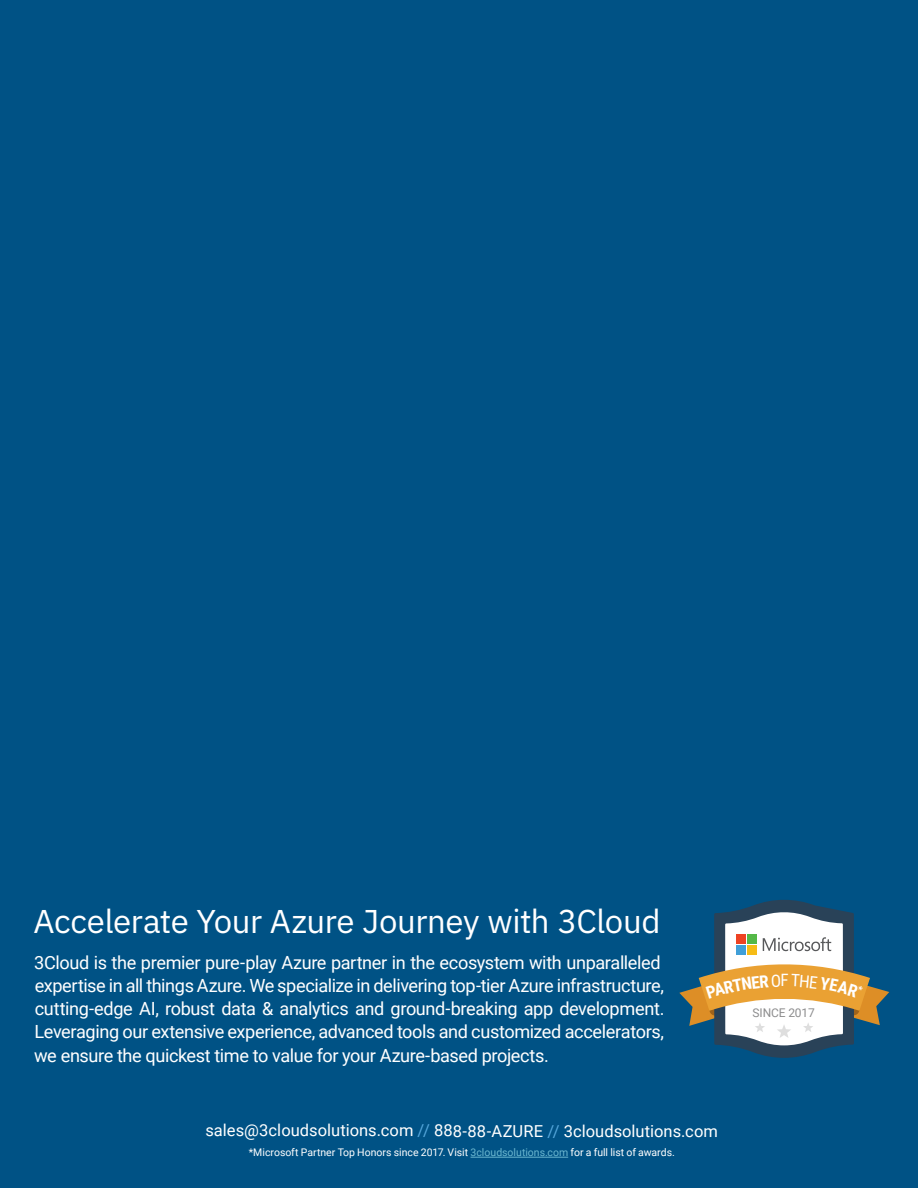
<style>
.page{position:relative;width:918px;height:1188px;background:#005285}
.page>*{position:absolute;margin:0;border:0;box-sizing:border-box;transform-origin:0 0}
.t1{font:33px "IBM Plex Sans";letter-spacing:-.015em;color:#fff}
.t2{font:18.15px/23.1px "Roboto";letter-spacing:-.025em;color:#fff}
.t3{font:17.1px "Roboto Condensed";color:#fff}
.t4{font:16.5px "Roboto";color:#fff}
.t5{font:12px "Roboto";letter-spacing:-.01em;color:#8d8d8e}
.t6{font:10.5px "Roboto";color:#fff}
.s1{color:#55a7dc}
.s2{color:#6bb7d0}
</style>
<div class="page">
<hr style="left:471px;top:1157px;width:97px;height:1px;background:#6bb7d0">
<svg style="left:679px;top:900px;width:210px;height:158px"></svg>
<h1 class="t1" style="left:33px;top:896px;width:629px">Accelerate Your Azure Journey with 3Cloud</h1>
<p class="t2" style="left:34px;top:951px;width:632px">3Cloud is the premier pure-play Azure partner in the ecosystem with unparalleled expertise in all things Azure. We specialize in delivering top-tier Azure infrastructure, cutting-edge AI, robust data &amp; analytics and ground-breaking app development.<br>Leveraging our extensive experience, advanced tools and customized accelerators, we ensure the quickest time to value for your Azure-based projects.</p>
<p class="t4" style="left:205px;top:1119px;width:514px">sales@3cloudsolutions.com <span class="s1">//</span> 888-88-AZURE <span class="s1">//</span> 3cloudsolutions.com</p>
<p class="t6" style="left:249px;top:1145px;width:428px">*Microsoft Partner Top Honors since 2017. Visit <span class="s2">3cloudsolutions.com</span> for a full list of awards.</p>
<p class="t3" style="left:781px;top:968px;width:10px">F</p>
<p class="t5" style="left:753px;top:1005px;width:64px">SINCE 2017</p>
</div>
